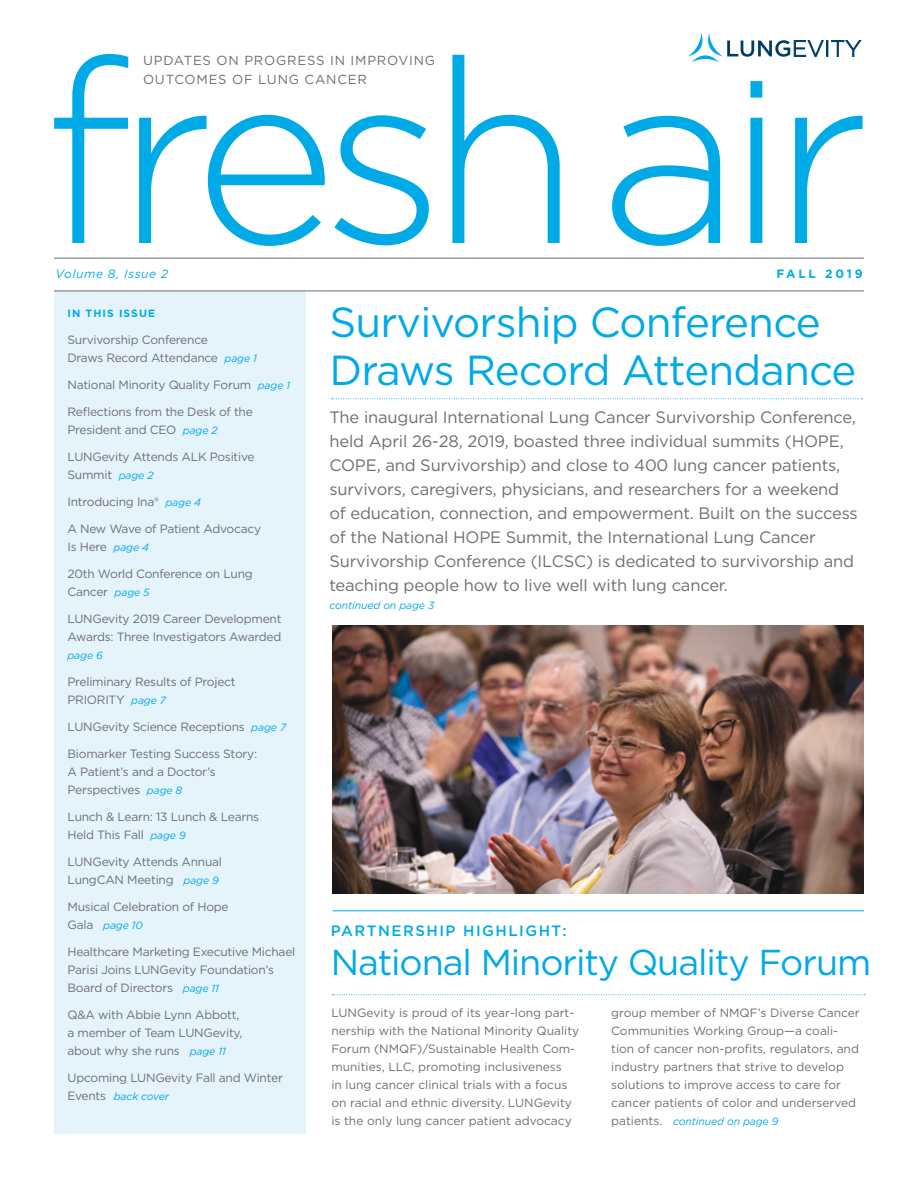
<style>
.page{position:relative;width:918px;height:1188px;background:#fff}
.page>*{position:absolute;margin:0;border:0;box-sizing:border-box;transform-origin:0 0}
.t1{font:42px/48px "Gotham";letter-spacing:-.02em;color:#00aae7}
.t2{font:36px "Gotham";letter-spacing:-.03em;color:#00aae7}
.t3{font:16.5px/24px "Gotham";letter-spacing:-.01em;color:#6d6e71}
.t4{font:500 15px "Gotham";letter-spacing:.1em;color:#00aae7}
.t5{font:13.2px/19.5px "Gotham";letter-spacing:.06em;color:#6d6e71}
.t6{font:12px/18px "Gotham";letter-spacing:-.02em;color:#6d6e71}
.t7{font:12px/18px "Gotham";color:#6d6e71}
.t8{font:italic 12px "Gotham";letter-spacing:.05em;color:#00aae7}
.t9{font:700 12px "Gotham";letter-spacing:.23em;color:#00aae7}
.t10{font:italic 10.5px "Gotham";letter-spacing:-.01em;color:#00aae7}
.t11{font:700 10.5px "Gotham";letter-spacing:.1em;color:#00aae7}
.s1{font-style:italic;font-size:10.5px;color:#00aae7}
.s2{font-style:normal;font-size:12px;color:#6d6e71}
</style>
<div class="page">
<hr style="left:54px;top:258px;width:810px;height:1px;background:#6d6e71">
<div style="left:54px;top:291px;width:251px;height:843px;background:#e5f3fb"></div>
<hr style="left:54px;top:291px;width:810px;height:1px;background:#6d6e71">
<hr style="left:333px;top:910px;width:531px;height:1px;background:#00aae7">
<svg style="left:54px;top:54px;width:809px;height:192px"></svg>
<svg style="left:688px;top:33px;width:173px;height:29px"></svg>
<svg style="left:333px;top:994px;width:532px;height:1px"></svg>
<svg style="left:332px;top:398px;width:531px;height:1px"></svg>
<img style="left:333px;top:625px;width:531px;height:268px">
<p class="t5" style="left:143px;top:50px;width:294px">UPDATES ON PROGRESS IN IMPROVING<br>OUTCOMES OF LUNG CANCER</p>
<p class="t8" style="left:55px;top:266px;width:114px">Volume 8, Issue 2</p>
<p class="t9" style="left:777px;top:266px;width:88px">FALL 2019</p>
<p class="t11" style="left:68px;top:307px;width:89px">IN THIS ISSUE</p>
<p class="t6" style="left:68px;top:331px;width:191px">Survivorship Conference<br>Draws Record Attendance <span class="s1">page 1</span></p>
<p class="t6" style="left:68px;top:376px;width:224px">National Minority Quality Forum <span class="s1">page 1</span></p>
<p class="t6" style="left:68px;top:403px;width:187px">Reflections from the Desk of the<br>President and CEO <span class="s1">page 2</span></p>
<p class="t6" style="left:68px;top:448px;width:189px">LUNGevity Attends ALK Positive<br>Summit <span class="s1">page 2</span></p>
<p class="t6" style="left:68px;top:493px;width:135px">Introducing Ina® <span class="s1">page 4</span></p>
<p class="t6" style="left:68px;top:520px;width:195px">A New Wave of Patient Advocacy<br>Is Here <span class="s1">page 4</span></p>
<p class="t6" style="left:68px;top:565px;width:187px">20th World Conference on Lung<br>Cancer <span class="s1">page 5</span></p>
<p class="t6" style="left:68px;top:610px;width:216px">LUNGevity 2019 Career Development<br>Awards: Three Investigators Awarded</p>
<p class="t10" style="left:68px;top:649px;width:37px">page 6</p>
<p class="t6" style="left:68px;top:673px;width:170px">Preliminary Results of Project<br>PRIORITY <span class="s1">page 7</span></p>
<p class="t6" style="left:68px;top:718px;width:220px">LUNGevity Science Receptions <span class="s1">page 7</span></p>
<p class="t6" style="left:68px;top:745px;width:191px">Biomarker Testing Success Story:<br>A Patient’s and a Doctor’s<br>Perspectives <span class="s1">page 8</span></p>
<p class="t6" style="left:67px;top:808px;width:193px">Lunch &amp; Learn: 13 Lunch &amp; Learns<br>Held This Fall <span class="s1">page 9</span></p>
<p class="t6" style="left:67px;top:853px;width:156px">LUNGevity Attends Annual<br>LungCAN Meeting <span class="s1">page 9</span></p>
<p class="t6" style="left:67px;top:898px;width:163px">Musical Celebration of Hope</p>
<p class="t10" style="left:67px;top:919px;width:77px"><span class="s2">Gala</span> page 10</p>
<p class="t6" style="left:67px;top:943px;width:229px">Healthcare Marketing Executive Michael<br>Parisi Joins LUNGevity Foundation’s<br>Board of Directors <span class="s1">page 11</span></p>
<p class="t6" style="left:67px;top:1006px;width:176px">Q&amp;A with Abbie Lynn Abbott, a member of Team LUNGevity, about why she runs <span class="s1">page 11</span></p>
<p class="t6" style="left:67px;top:1069px;width:217px">Upcoming LUNGevity Fall and Winter</p>
<p class="t10" style="left:67px;top:1090px;width:103px"><span class="s2">Events</span> back cover</p>
<h1 class="t1" style="left:329px;top:297px;width:529px">Survivorship Conference<br>Draws Record Attendance</h1>
<p class="t3" style="left:329px;top:404px;width:530px">The inaugural International Lung Cancer Survivorship Conference, held April 26-28, 2019, boasted three individual summits (HOPE, COPE, and Survivorship) and close to 400 lung cancer patients, survivors, caregivers, physicians, and researchers for a weekend of education, connection, and empowerment. Built on the success of the National HOPE Summit, the International Lung Cancer Survivorship Conference (ILCSC) is dedicated to survivorship and teaching people how to live well with lung cancer.</p>
<p class="t10" style="left:329px;top:598px;width:106px">continued on page 3</p>
<p class="t4" style="left:331px;top:921px;width:237px">PARTNERSHIP HIGHLIGHT:</p>
<h2 class="t2" style="left:331px;top:940px;width:542px">National Minority Quality Forum</h2>
<p class="t7" style="left:331px;top:1003px;width:250px">LUNGevity is proud of its year-long part&shy;nership with the National Minority Quality Forum (NMQF)/Sustainable Health Com&shy;munities, LLC, promoting inclusiveness<br>in lung cancer clinical trials with a focus on racial and ethnic diversity. LUNGevity is the only lung cancer patient advocacy</p>
<p class="t7" style="left:611px;top:1003px;width:250px">group member of NMQF’s Diverse Cancer Communities Working Group—a coali&shy;tion of cancer non-profits, regulators, and industry partners that strive to develop solutions to improve access to care for cancer patients of color and underserved</p>
<p class="t10" style="left:611px;top:1114px;width:169px"><span class="s2">patients.</span> continued on page 9</p>
</div>
